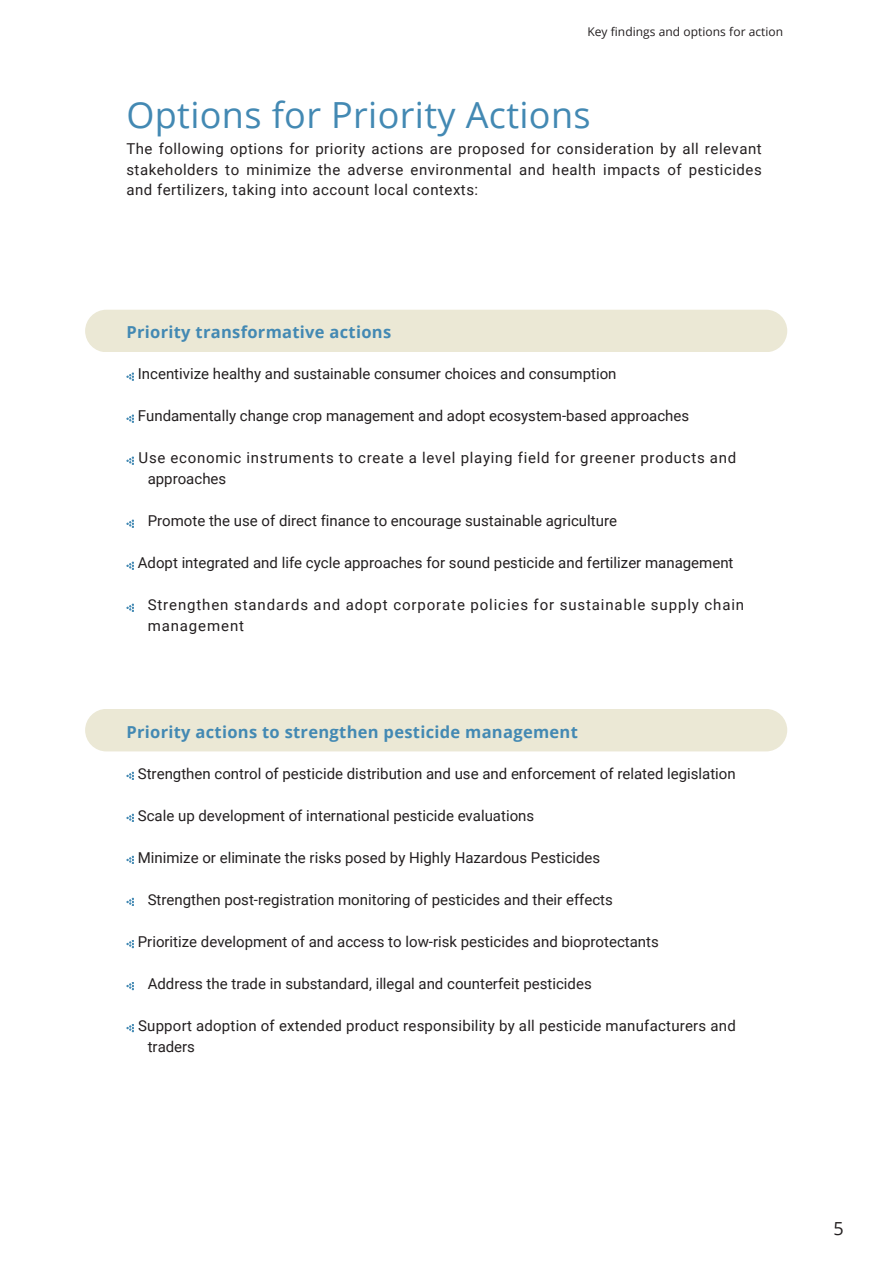
<style>
.page{position:relative;width:894px;height:1264px;background:#fff}
.page>*{position:absolute;margin:0;border:0;box-sizing:border-box;transform-origin:0 0}
.t1{font:36px "Open Sans";letter-spacing:.01em;color:#4389b3}
.t2{font:18px "Open Sans";color:#231f20}
.t3{font:700 16.5px "Open Sans";letter-spacing:.02em;color:#4389b3}
.t4{font:15px/20.2px "Roboto";color:#231f20;text-align:justify}
.t5{font:15px/20.2px "Roboto";letter-spacing:.06em;color:#231f20}
.t6{font:15px "Roboto";letter-spacing:.05em;color:#231f20}
.t7{font:12px "Open Sans";letter-spacing:.005em;color:#231f20}
</style>
<div class="page">
<div style="left:85px;top:310px;width:702px;height:42px;background:#ebe8d5;border-radius:21px"></div>
<div style="left:85px;top:709px;width:702px;height:42px;background:#ebe8d5;border-radius:21px"></div>
<svg style="left:126px;top:372px;width:8px;height:9px"></svg>
<svg style="left:126px;top:414px;width:8px;height:9px"></svg>
<svg style="left:126px;top:456px;width:8px;height:9px"></svg>
<svg style="left:126px;top:519px;width:8px;height:9px"></svg>
<svg style="left:126px;top:561px;width:8px;height:9px"></svg>
<svg style="left:126px;top:603px;width:8px;height:9px"></svg>
<svg style="left:126px;top:771px;width:8px;height:9px"></svg>
<svg style="left:126px;top:813px;width:8px;height:9px"></svg>
<svg style="left:126px;top:855px;width:8px;height:9px"></svg>
<svg style="left:126px;top:897px;width:8px;height:9px"></svg>
<svg style="left:126px;top:940px;width:8px;height:8px"></svg>
<svg style="left:126px;top:982px;width:8px;height:8px"></svg>
<svg style="left:126px;top:1024px;width:8px;height:8px"></svg>
<h2 class="t7" style="left:587px;top:24px;width:197px">Key findings and options for action</h2>
<p class="t1" style="left:126px;top:90px;width:465px">Options for Priority Actions</p>
<p class="t4" style="left:126px;top:139px;width:636px">The following options for priority actions are proposed for consideration by all relevant stakeholders to minimize the adverse environmental and health impacts of pesticides and fertilizers, taking into account local contexts:</p>
<h2 class="t3" style="left:126px;top:321px;width:266px">Priority transformative actions</h2>
<h2 class="t4" style="left:138px;top:364px;width:480px">Incentivize healthy and sustainable consumer choices and consumption</h2>
<h1 class="t4" style="left:138px;top:406px;width:552px">Fundamentally change crop management and adopt ecosystem-based approaches</h1>
<h2 class="t6" style="left:138px;top:449px;width:599px">Use economic instruments to create a level playing field for greener products and</h2>
<h2 class="t4" style="left:148px;top:469px;width:80px">approaches</h2>
<h2 class="t4" style="left:148px;top:511px;width:470px">Promote the use of direct finance to encourage sustainable agriculture</h2>
<h2 class="t4" style="left:138px;top:553px;width:597px">Adopt integrated and life cycle approaches for sound pesticide and fertilizer management</h2>
<p class="t5" style="left:148px;top:595px;width:598px">Strengthen standards and adopt corporate policies for sustainable supply chain management</p>
<h2 class="t3" style="left:126px;top:720px;width:453px">Priority actions to strengthen pesticide management</h2>
<h2 class="t4" style="left:138px;top:763px;width:599px">Strengthen control of pesticide distribution and use and enforcement of related legislation</h2>
<h1 class="t4" style="left:138px;top:805px;width:398px">Scale up development of international pesticide evaluations</h1>
<h2 class="t4" style="left:138px;top:847px;width:464px">Minimize or eliminate the risks posed by Highly Hazardous Pesticides</h2>
<h2 class="t4" style="left:148px;top:889px;width:466px">Strengthen post-registration monitoring of pesticides and their effects</h2>
<h2 class="t4" style="left:138px;top:931px;width:522px">Prioritize development of and access to low-risk pesticides and bioprotectants</h2>
<h2 class="t4" style="left:148px;top:973px;width:445px">Address the trade in substandard, illegal and counterfeit pesticides</h2>
<h2 class="t4" style="left:138px;top:1015px;width:599px">Support adoption of extended product responsibility by all pesticide manufacturers and</h2>
<p class="t4" style="left:148px;top:1036px;width:49px">traders</p>
<p class="t2" style="left:833px;top:1215px;width:12px">5</p>
</div>
